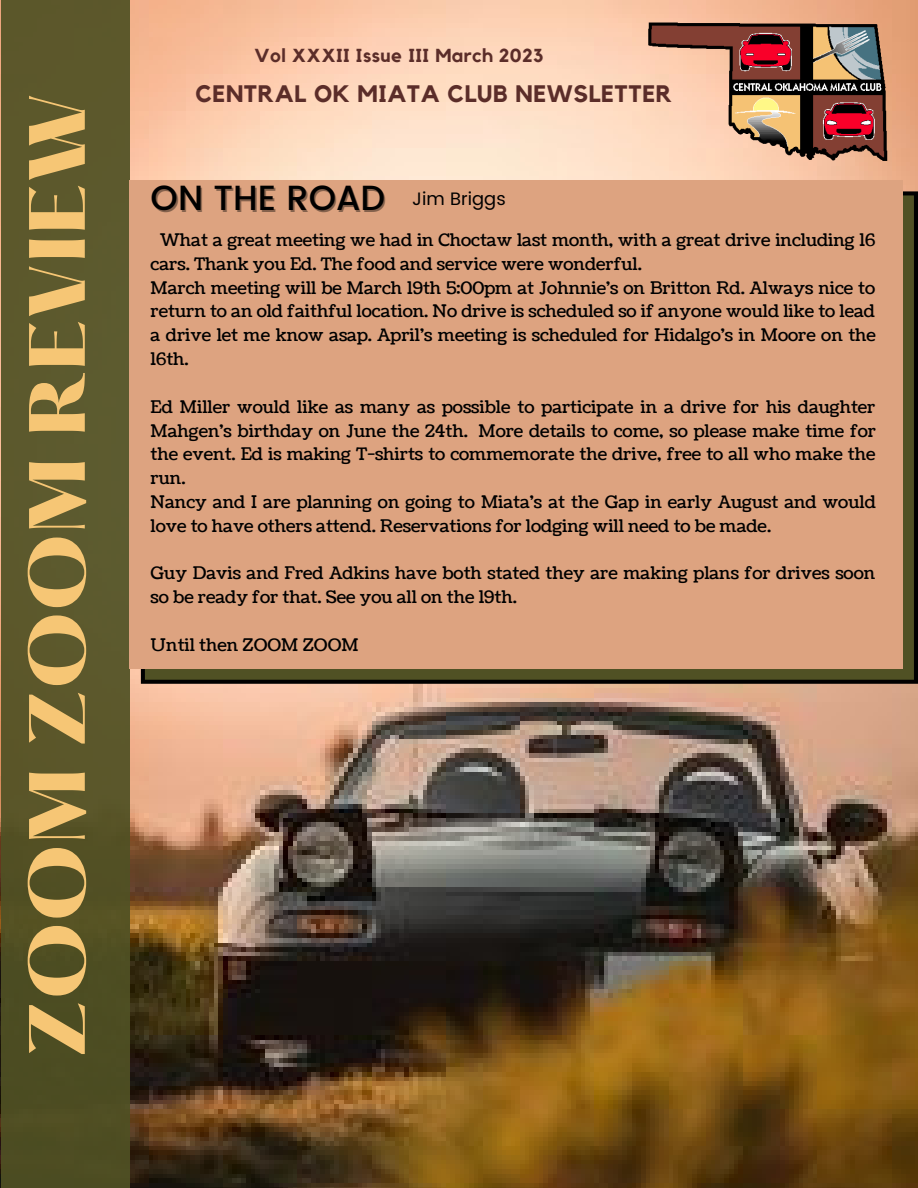
<style>
.page{position:relative;width:918px;height:1188px;background:#fff}
.page>*{position:absolute;margin:0;border:0;box-sizing:border-box;transform-origin:0 0}
.t1{font:800 69.6px "Hatton";color:#f6c675}
.t2{font:500 34.95px "Poppins";color:#000}
.t3{font:700 23.7px "Kollektif";letter-spacing:.025em;color:#5b2d29}
.t4{font:700 18.75px "Kollektif";letter-spacing:.025em;color:#5b2d29}
.t5{font:18px "Poppins";color:#000}
.t6{font:17.25px/23.9px "Coustard";color:#000}
</style>
<div class="page">
<img style="left:0;top:0;width:918px;height:1188px">
<div style="left:2px;top:0;width:128px;height:1188px;background:linear-gradient(to right,#585428,#58562a)"></div>
<img style="left:627px;top:22px;width:282px;height:140px">
<svg style="left:141px;top:191px;width:777px;height:493px;background:#413f1f"></svg>
<div style="left:130px;top:180px;width:773px;height:488px;background:#dda380"></div>
<h1 class="t1" style="left:25px;top:1058px;width:967px;rotate:-90deg">ZOOM ZOOM REVIEW</h1>
<p class="t4" style="left:255px;top:47px;width:290px">Vol XXXII Issue III March 2023</p>
<h3 class="t3" style="left:196px;top:83px;width:478px">CENTRAL OK MIATA CLUB NEWSLETTER</h3>
<h2 class="t2" style="left:151px;top:178px;width:236px">ON THE ROAD</h2>
<p class="t5" style="left:412px;top:189px;width:95px">Jim Briggs</p>
<p class="t6" style="left:151px;top:229px;width:727px;text-indent:10px">What a great meeting we had in Choctaw last month, with a great drive including 16 cars. Thank you Ed. The food and service were wonderful.<br>March meeting will be March 19th 5:00pm at Johnnie's on Britton Rd. Always nice to return to an old faithful location. No drive is scheduled so if anyone would like to lead a drive let me know asap. April's meeting is scheduled for Hidalgo's in Moore on the 16th.</p>
<p class="t6" style="left:151px;top:395px;width:727px">Ed Miller would like as many as possible to participate in a drive for his daughter Mahgen's birthday on June the 24th. More details to come, so please make time for the event. Ed is making T-shirts to commemorate the drive, free to all who make the run.<br>Nancy and I are planning on going to Miata's at the Gap in early August and would love to have others attend. Reservations for lodging will need to be made.</p>
<p class="t6" style="left:151px;top:562px;width:726px">Guy Davis and Fred Adkins have both stated they are making plans for drives soon so be ready for that. See you all on the 19th.</p>
<p class="t6" style="left:151px;top:633px;width:210px">Until then ZOOM ZOOM</p>
</div>
